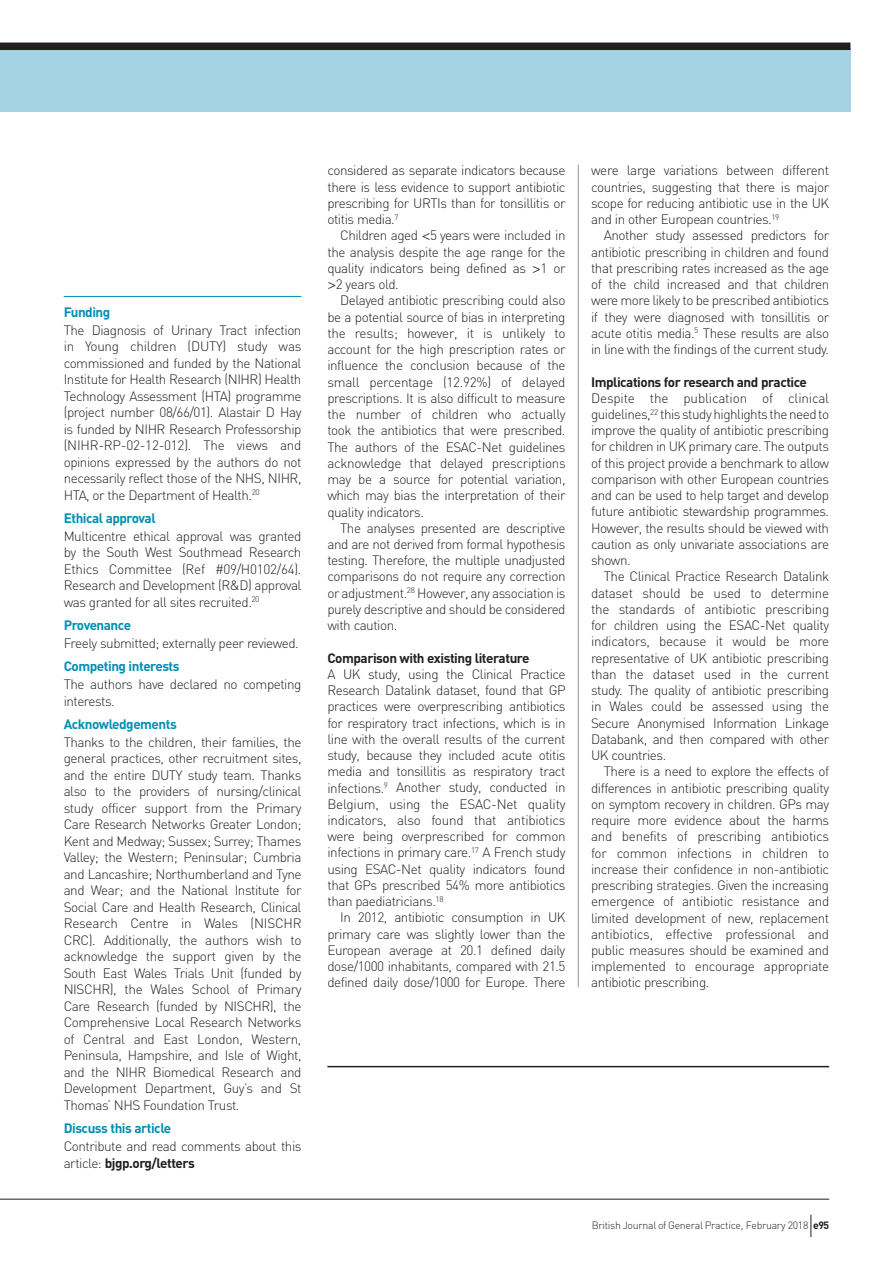
<style>
.page{position:relative;width:893px;height:1263px;background:#fff}
.page>*{position:absolute;margin:0;border:0;box-sizing:border-box;transform-origin:0 0}
.t1{font:300 13.5px/16.2px "DIN";letter-spacing:-.035em;color:#231f20;text-align:justify}
.t2{font:700 13.5px "DIN";letter-spacing:-.035em;color:#008fb3}
.t3{font:700 13.5px "DIN";letter-spacing:-.035em;color:#231f20}
.t4{font:300 10.5px "DIN";letter-spacing:-.025em;color:#231f20}
.s1{font-weight:700}
.s2{font-family:"Helvetica"}
</style>
<div class="page">
<div style="left:0;top:48px;width:850px;height:64px;background:#a2d2e3"></div>
<div style="left:0;top:43px;width:850px;height:7px;background:#231f20"></div>
<hr style="left:64px;top:296px;width:237px;height:1px;background:#008fb3">
<hr style="left:578px;top:165px;width:1px;height:822px;background:#939598">
<hr style="left:327px;top:1066px;width:502px;height:1px;background:#231f20">
<hr style="left:0;top:1199px;width:829px;height:1px;background:#231f20">
<svg style="left:810px;top:1214px;width:1px;height:23px"></svg>
<p class="t2" style="left:64px;top:303px;width:48px">Funding</p>
<p class="t1" style="left:64px;top:321px;width:239px">The Diagnosis of Urinary Tract infection in Young children (DUTY) study was commissioned and funded by the National Institute for Health Research (NIHR) Health Technology Assessment (HTA) programme (project number 08/66/01). Alastair D Hay is funded by NIHR Research Professorship (NIHR-RP-02-12-012). The views and opinions expressed by the authors do not necessarily reflect those of the NHS, NIHR, HTA, or the Department of Health.<sup>20</sup></p>
<p class="t2" style="left:64px;top:509px;width:94px">Ethical approval</p>
<p class="t1" style="left:64px;top:528px;width:239px">Multicentre ethical approval was granted by the South West Southmead Research Ethics Committee (Ref #09/H0102/64).<br>Research and Development (R&amp;D) approval was granted for all sites recruited.<sup>20</sup></p>
<p class="t2" style="left:64px;top:616px;width:69px">Provenance</p>
<p class="t1" style="left:64px;top:635px;width:237px">Freely submitted; externally peer reviewed.</p>
<p class="t2" style="left:64px;top:658px;width:117px">Competing interests</p>
<p class="t1" style="left:64px;top:676px;width:239px">The authors have declared no competing interests.</p>
<p class="t2" style="left:64px;top:715px;width:115px">Acknowledgements</p>
<p class="t1" style="left:64px;top:734px;width:239px">Thanks to the children, their families, the general practices, other recruitment sites, and the entire DUTY study team. Thanks also to the providers of nursing/clinical study officer support from the Primary Care Research Networks Greater London; Kent and Medway; Sussex; Surrey; Thames Valley; the Western; Peninsular; Cumbria and Lancashire; Northumberland and Tyne and Wear; and the National Institute for Social Care and Health Research, Clinical Research Centre in Wales (NISCHR CRC). Additionally, the authors wish to acknowledge the support given by the South East Wales Trials Unit (funded by NISCHR), the Wales School of Primary Care Research (funded by NISCHR), the Comprehensive Local Research Networks of Central and East London, Western, Peninsula, Hampshire, and Isle of Wight, and the NIHR Biomedical Research and Development Department, Guy’s and St Thomas’ NHS Foundation Trust.</p>
<p class="t2" style="left:64px;top:1119px;width:109px">Discuss this article</p>
<p class="t1" style="left:64px;top:1138px;width:239px">Contribute and read comments about this article: <span class="s1">bjgp.org/letters</span></p>
<p class="t1" style="left:327px;top:162px;width:240px">considered as separate indicators because there is less evidence to support antibiotic prescribing for URTIs than for tonsillitis or otitis media.<sup>7</sup></p>
<p class="t1" style="left:327px;top:227px;width:240px;text-indent:13px">Children aged <span class="s2">&lt;</span>5 years were included in the analysis despite the age range for the quality indicators being defined as <span class="s2">&gt;</span>1 or <span class="s2">&gt;</span>2 years old.</p>
<p class="t1" style="left:327px;top:292px;width:240px;text-indent:13px">Delayed antibiotic prescribing could also be a potential source of bias in interpreting the results; however, it is unlikely to account for the high prescription rates or influence the conclusion because of the small percentage (12.92%) of delayed prescriptions. It is also difficult to measure the number of children who actually took the antibiotics that were prescribed.<br>The authors of the ESAC-Net guidelines acknowledge that delayed prescriptions may be a source for potential variation, which may bias the interpretation of their quality indicators.</p>
<p class="t1" style="left:327px;top:520px;width:240px;text-indent:13px">The analyses presented are descriptive and are not derived from formal hypothesis testing. Therefore, the multiple unadjusted comparisons do not require any correction or adjustment.<sup>28</sup> However, any association is purely descriptive and should be considered with caution.</p>
<p class="t3" style="left:327px;top:649px;width:204px">Comparison with existing literature</p>
<p class="t1" style="left:327px;top:666px;width:240px">A UK study, using the Clinical Practice Research Datalink dataset, found that GP practices were overprescribing antibiotics for respiratory tract infections, which is in line with the overall results of the current study, because they included acute otitis media and tonsillitis as respiratory tract infections.<sup>9</sup> Another study, conducted in Belgium, using the ESAC-Net quality indicators, also found that antibiotics were being overprescribed for common infections in primary care.<sup>17</sup> A French study using ESAC-Net quality indicators found that GPs prescribed 54% more antibiotics than paediatricians.<sup>18</sup></p>
<p class="t1" style="left:327px;top:909px;width:240px;text-indent:13px">In 2012, antibiotic consumption in UK primary care was slightly lower than the European average at 20.1 defined daily dose/1000 inhabitants, compared with 21.5 defined daily dose/1000 for Europe. There</p>
<p class="t1" style="left:591px;top:162px;width:240px">were large variations between different countries, suggesting that there is major scope for reducing antibiotic use in the UK and in other European countries.<sup>19</sup></p>
<p class="t1" style="left:591px;top:227px;width:240px;text-indent:13px">Another study assessed predictors for antibiotic prescribing in children and found that prescribing rates increased as the age of the child increased and that children were more likely to be prescribed antibiotics if they were diagnosed with tonsillitis or acute otitis media.<sup>5</sup> These results are also in line with the findings of the current study.</p>
<p class="t3" style="left:591px;top:373px;width:217px">Implications for research and practice</p>
<p class="t1" style="left:591px;top:390px;width:240px">Despite the publication of clinical guidelines,<sup>22</sup> this study highlights the need to improve the quality of antibiotic prescribing for children in UK primary care. The outputs of this project provide a benchmark to allow comparison with other European countries and can be used to help target and develop future antibiotic stewardship programmes.<br>However, the results should be viewed with caution as only univariate associations are shown.</p>
<p class="t1" style="left:591px;top:568px;width:240px;text-indent:13px">The Clinical Practice Research Datalink dataset should be used to determine the standards of antibiotic prescribing for children using the ESAC-Net quality indicators, because it would be more representative of UK antibiotic prescribing than the dataset used in the current study. The quality of antibiotic prescribing in Wales could be assessed using the Secure Anonymised Information Linkage Databank, and then compared with other UK countries.</p>
<p class="t1" style="left:591px;top:763px;width:240px;text-indent:13px">There is a need to explore the effects of differences in antibiotic prescribing quality on symptom recovery in children. GPs may require more evidence about the harms and benefits of prescribing antibiotics for common infections in children to increase their confidence in non-antibiotic prescribing strategies. Given the increasing emergence of antibiotic resistance and limited development of new, replacement antibiotics, effective professional and public measures should be examined and implemented to encourage appropriate antibiotic prescribing.</p>
<p class="t4" style="left:592px;top:1219px;width:239px">British Journal of General Practice, February 2018 <span class="s1">e95</span></p>
</div>
